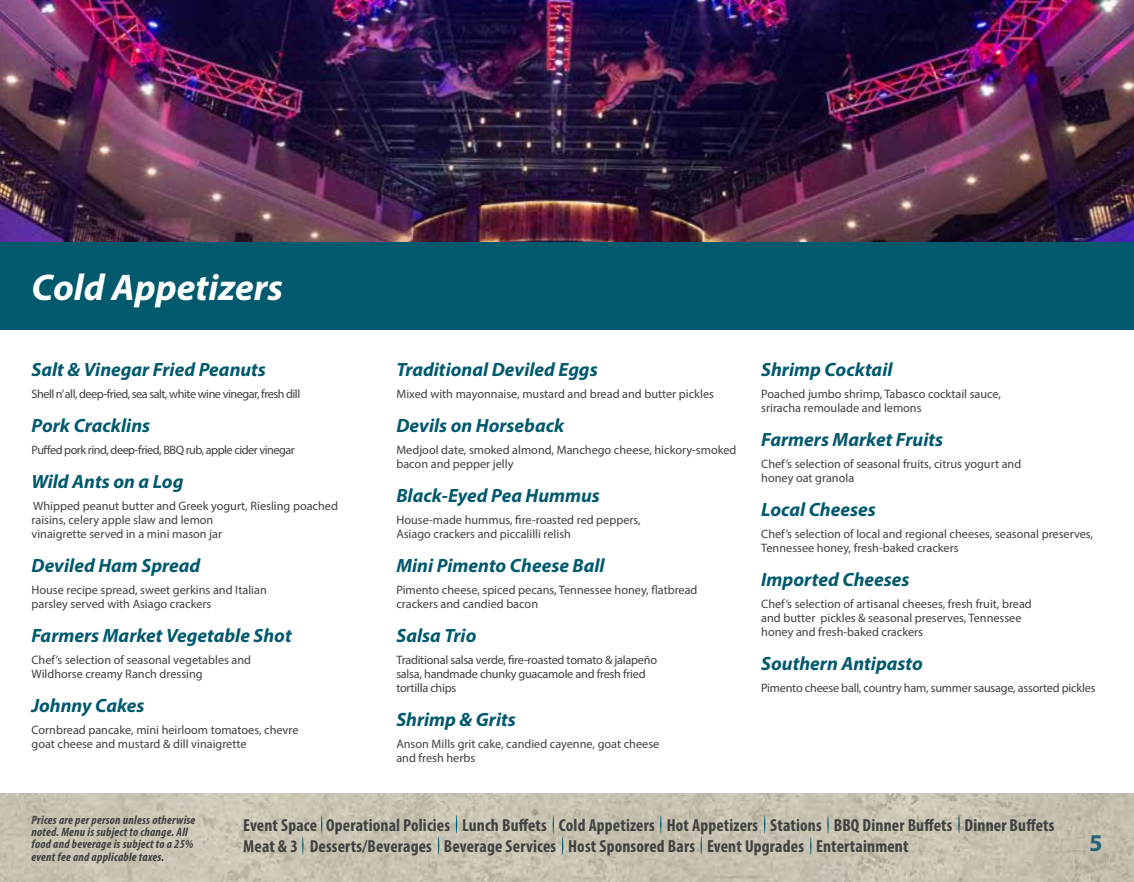
<style>
.page{position:relative;width:1134px;height:882px;background:#fff}
.page>*{position:absolute;margin:0;border:0;box-sizing:border-box;transform-origin:0 0}
.t1{font:italic 700 37.27px "Myriad Pro";color:#fff}
.t2{font:700 24.15px "Myriad Pro";color:#256376}
.t3{font:italic 700 19.25px "Myriad Pro";color:#00596d}
.t4{font:700 condensed 17.5px/21px "Myriad Pro";letter-spacing:.01em;color:#414042}
.t5{font:12.25px/14px "Myriad Pro";color:#414042}
.t6{font:12.25px/14px "Myriad Pro";letter-spacing:-.02em;color:#414042}
.t7{font:italic 700 condensed 12.25px/12.2px "Myriad Pro";letter-spacing:.02em;color:#414042}
.t8{font:12.25px "Myriad Pro";letter-spacing:-.04em;color:#414042}
</style>
<div class="page">
<img style="left:0;top:794px;width:1134px;height:88px">
<div style="left:0;top:241px;width:1134px;height:89px;background:#00596d"></div>
<img style="left:0;top:0;width:1134px;height:241px">
<svg style="left:321px;top:815px;width:1px;height:19px"></svg>
<svg style="left:456px;top:815px;width:1px;height:19px"></svg>
<svg style="left:553px;top:815px;width:1px;height:19px"></svg>
<svg style="left:660px;top:815px;width:2px;height:19px"></svg>
<svg style="left:764px;top:815px;width:1px;height:19px"></svg>
<svg style="left:827px;top:815px;width:2px;height:19px"></svg>
<svg style="left:810px;top:836px;width:2px;height:19px"></svg>
<svg style="left:701px;top:836px;width:1px;height:19px"></svg>
<svg style="left:562px;top:836px;width:1px;height:19px"></svg>
<svg style="left:438px;top:836px;width:1px;height:19px"></svg>
<svg style="left:302px;top:836px;width:2px;height:19px"></svg>
<svg style="left:958px;top:815px;width:2px;height:19px"></svg>
<h1 class="t1" style="left:32px;top:263px;width:253px">Cold Appetizers</h1>
<h3 class="t3" style="left:32px;top:357px;width:236px">Salt &amp; Vinegar Fried Peanuts</h3>
<p class="t8" style="left:32px;top:386px;width:270px">Shell n’all, deep-fried, sea salt, white wine vinegar, fresh dill</p>
<h3 class="t3" style="left:32px;top:413px;width:120px">Pork Cracklins</h3>
<p class="t8" style="left:32px;top:442px;width:265px">Puffed pork rind, deep-fried, BBQ rub, apple cider vinegar</p>
<h3 class="t3" style="left:32px;top:469px;width:153px">Wild Ants on a Log</h3>
<p class="t5" style="left:32px;top:499px;width:308px">Whipped peanut butter and Greek yogurt, Riesling poached raisins, celery apple slaw and lemon<br>vinaigrette served in a mini mason jar</p>
<h3 class="t3" style="left:32px;top:553px;width:170px">Deviled Ham Spread</h3>
<p class="t5" style="left:32px;top:583px;width:237px">House recipe spread, sweet gerkins and Italian parsley served with Asiago crackers</p>
<h3 class="t3" style="left:32px;top:623px;width:262px">Farmers Market Vegetable Shot</h3>
<p class="t5" style="left:32px;top:653px;width:221px">Chef’s selection of seasonal vegetables and<br>Wildhorse creamy Ranch dressing</p>
<h3 class="t3" style="left:32px;top:693px;width:114px">Johnny Cakes</h3>
<p class="t5" style="left:32px;top:723px;width:269px">Cornbread pancake, mini heirloom tomatoes, chevre goat cheese and mustard &amp; dill vinaigrette</p>
<h3 class="t3" style="left:396px;top:357px;width:203px">Traditional Deviled Eggs</h3>
<p class="t5" style="left:396px;top:387px;width:319px">Mixed with mayonnaise, mustard and bread and butter pickles</p>
<h3 class="t3" style="left:396px;top:413px;width:169px">Devils on Horseback</h3>
<p class="t5" style="left:396px;top:443px;width:342px">Medjool date, smoked almond, Manchego cheese, hickory-smoked bacon and pepper jelly</p>
<h3 class="t3" style="left:396px;top:483px;width:205px">Black-Eyed Pea Hummus</h3>
<p class="t5" style="left:396px;top:513px;width:246px">House-made hummus, fire-roasted red peppers,<br>Asiago crackers and piccalilli relish</p>
<h3 class="t3" style="left:396px;top:553px;width:210px">Mini Pimento Cheese Ball</h3>
<p class="t5" style="left:396px;top:583px;width:303px">Pimento cheese, spiced pecans, Tennessee honey, flatbread crackers and candied bacon</p>
<h3 class="t3" style="left:396px;top:623px;width:82px">Salsa Trio</h3>
<p class="t6" style="left:396px;top:653px;width:262px">Traditional salsa verde, fire-roasted tomato &amp; jalapeño salsa, handmade chunky guacamole and fresh fried tortilla chips</p>
<h3 class="t3" style="left:396px;top:707px;width:121px">Shrimp &amp; Grits</h3>
<p class="t5" style="left:396px;top:737px;width:264px">Anson Mills grit cake, candied cayenne, goat cheese and fresh herbs</p>
<h3 class="t3" style="left:761px;top:357px;width:133px">Shrimp Cocktail</h3>
<p class="t5" style="left:761px;top:387px;width:241px">Poached jumbo shrimp, Tabasco cocktail sauce, sriracha remoulade and lemons</p>
<h3 class="t3" style="left:761px;top:427px;width:183px">Farmers Market Fruits</h3>
<p class="t5" style="left:761px;top:457px;width:262px">Chef’s selection of seasonal fruits, citrus yogurt and honey oat granola</p>
<h3 class="t3" style="left:761px;top:497px;width:116px">Local Cheeses</h3>
<p class="t5" style="left:761px;top:527px;width:333px">Chef’s selection of local and regional cheeses, seasonal preserves,<br>Tennessee honey, fresh-baked crackers</p>
<h3 class="t3" style="left:761px;top:567px;width:150px">Imported Cheeses</h3>
<p class="t5" style="left:761px;top:597px;width:272px">Chef’s selection of artisanal cheeses, fresh fruit, bread and butter pickles &amp; seasonal preserves, Tennessee honey and fresh-baked crackers</p>
<h3 class="t3" style="left:761px;top:651px;width:163px">Southern Antipasto</h3>
<p class="t6" style="left:761px;top:681px;width:336px">Pimento cheese ball, country ham, summer sausage, assorted pickles</p>
<p class="t7" style="left:32px;top:813px;width:165px">Prices are per person unless otherwise noted. Menu is subject to change. All food and beverage is subject to a 25% event fee and applicable taxes.</p>
<h3 class="t4" style="left:243px;top:815px;width:813px">Event Space Operational Policies Lunch Buffets Cold Appetizers Hot Appetizers Stations BBQ Dinner Buffets Dinner Buffets<br>Meat &amp; 3 Desserts/Beverages Beverage Services Host Sponsored Bars Event Upgrades Entertainment</h3>
<h2 class="t2" style="left:1089px;top:827px;width:15px">5</h2>
</div>
